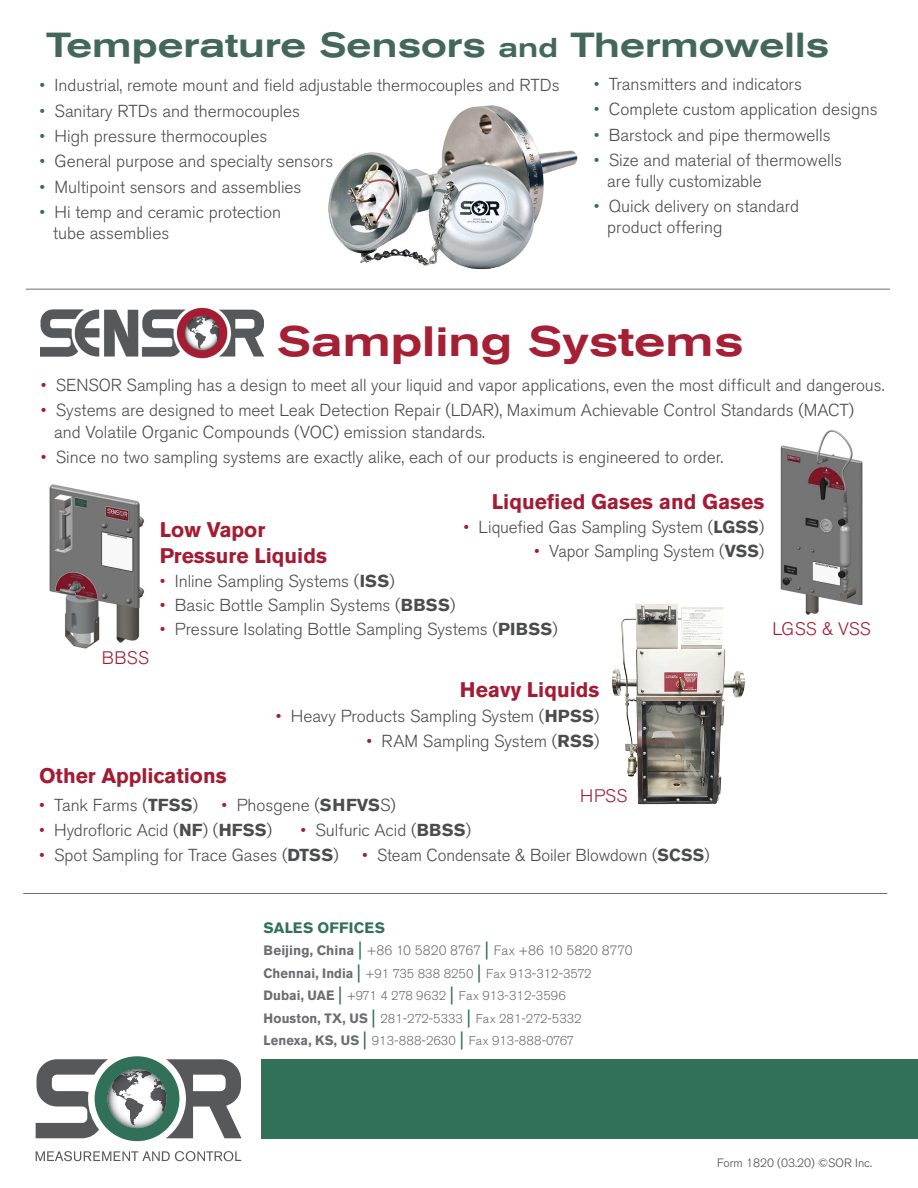
<style>
.page{position:relative;width:918px;height:1188px;background:#fff}
.page>*{position:absolute;margin:0;border:0;box-sizing:border-box;transform-origin:0 0}
.t1{font:500 expanded 42px "Akzidenz Grotesk BE";color:#a62035}
.t2{font:500 expanded 34.5px "Akzidenz Grotesk BE";color:#43685b}
.t3{font:700 21px/25.5px "Akzidenz Grotesk BE";color:#a31c34}
.t4{font:300 18px "Akzidenz Grotesk BE";letter-spacing:.02em;color:#a31c34}
.t5{font:300 17.25px/21px "Akzidenz Grotesk BE";color:#4b4c4d}
.t6{font:700 15px "Akzidenz Grotesk BE";letter-spacing:.02em;color:#327159}
.t7{font:300 13.5px "Akzidenz Grotesk BE";color:#6c6d70}
.t8{font:300 12.75px "Akzidenz Grotesk BE";color:#6c6d70}
.t9{font:300 12px "Akzidenz Grotesk BE";color:#4b4c4d}
.s1{font-size:27px}
.s2{color:#327159}
.s3{color:#a31c34}
.s4{font-weight:700}
.s5{font-weight:400;font-size:18px;color:#327159}
.s6{font-weight:700;font-size:13.5px}
</style>
<div class="page">
<img style="left:612px;top:603px;width:133px;height:202px">
<img style="left:41px;top:307px;width:223px;height:51px">
<img style="left:780px;top:429px;width:83px;height:186px">
<img style="left:49px;top:484px;width:96px;height:165px">
<svg style="left:36px;top:1151px;width:205px;height:10px"></svg>
<svg style="left:36px;top:1056px;width:206px;height:85px"></svg>
<div style="left:261px;top:1059px;width:657px;height:80px;background:#327159"></div>
<hr style="left:26px;top:289px;width:864px;height:1px;background:#6c6d70">
<img style="left:328px;top:105px;width:250px;height:165px">
<hr style="left:23px;top:893px;width:864px;height:1px;background:#6c6d70">
<p class="t2" style="left:46px;top:25px;width:785px">Temperature Sensors <span class="s1">and</span> Thermowells</p>
<p class="t5" style="left:594px;top:74px;width:210px"><span class="s2">•</span> Transmitters and indicators</p>
<p class="t5" style="left:594px;top:99px;width:285px"><span class="s2">•</span> Complete custom application designs</p>
<p class="t5" style="left:594px;top:125px;width:238px"><span class="s2">•</span> Barstock and pipe thermowells</p>
<p class="t5" style="left:607px;top:150px;width:236px;text-indent:-14px"><span class="s2">•</span> Size and material of thermowells are fully customizable</p>
<p class="t5" style="left:607px;top:196px;width:193px;text-indent:-14px"><span class="s2">•</span> Quick delivery on standard product offering</p>
<p class="t5" style="left:40px;top:75px;width:522px"><span class="s2">•</span> Industrial, remote mount and field adjustable thermocouples and RTDs</p>
<p class="t5" style="left:40px;top:100px;width:262px"><span class="s2">•</span> Sanitary RTDs and thermocouples</p>
<p class="t5" style="left:40px;top:126px;width:229px"><span class="s2">•</span> High pressure thermocouples</p>
<p class="t5" style="left:40px;top:151px;width:295px"><span class="s2">•</span> General purpose and specialty sensors</p>
<p class="t5" style="left:40px;top:176px;width:263px"><span class="s2">•</span> Multipoint sensors and assemblies</p>
<p class="t5" style="left:53px;top:202px;width:230px;text-indent:-14px"><span class="s2">•</span> Hi temp and ceramic protection tube assemblies</p>
<p class="t1" style="left:277px;top:317px;width:468px">Sampling Systems</p>
<p class="t5" style="left:41px;top:375px;width:845px"><span class="s3">•</span> SENSOR Sampling has a design to meet all your liquid and vapor applications, even the most difficult and dangerous.</p>
<p class="t5" style="left:54px;top:399px;width:802px;line-height:21.8px;text-indent:-13px"><span class="s3">•</span> Systems are designed to meet Leak Detection Repair (LDAR), Maximum Achievable Control Standards (MACT) and Volatile Organic Compounds (VOC) emission standards.</p>
<p class="t5" style="left:41px;top:446px;width:684px"><span class="s3">•</span> Since no two sampling systems are exactly alike, each of our products is engineered to order.</p>
<p class="t4" style="left:102px;top:647px;width:49px">BBSS</p>
<p class="t3" style="left:492px;top:489px;width:274px">Liquefied Gases and Gases</p>
<p class="t5" style="left:464px;top:517px;width:302px"><span class="s3">•</span> Liquefied Gas Sampling System (<span class="s4">LGSS</span>)</p>
<p class="t5" style="left:534px;top:541px;width:232px"><span class="s3">•</span> Vapor Sampling System (<span class="s4">VSS</span>)</p>
<p class="t3" style="left:160px;top:518px;width:169px">Low Vapor<br>Pressure Liquids</p>
<p class="t5" style="left:160px;top:571px;width:236px"><span class="s3">•</span> Inline Sampling Systems (<span class="s4">ISS</span>)</p>
<p class="t5" style="left:160px;top:595px;width:297px"><span class="s3">•</span> Basic Bottle Samplin Systems (<span class="s4">BBSS</span>)</p>
<p class="t5" style="left:160px;top:619px;width:400px"><span class="s3">•</span> Pressure Isolating Bottle Sampling Systems (<span class="s4">PIBSS</span>)</p>
<p class="t3" style="left:460px;top:677px;width:141px">Heavy Liquids</p>
<p class="t5" style="left:276px;top:705px;width:325px"><span class="s3">•</span> Heavy Products Sampling System (<span class="s4">HPSS</span>)</p>
<p class="t5" style="left:367px;top:730px;width:234px"><span class="s3">•</span> RAM Sampling System (<span class="s4">RSS</span>)</p>
<p class="t3" style="left:39px;top:763px;width:189px">Other Applications</p>
<p class="t5" style="left:39px;top:795px;width:161px"><span class="s3">•</span> Tank Farms (<span class="s4">TFSS</span>)</p>
<p class="t5" style="left:222px;top:795px;width:176px"><span class="s3">•</span> Phosgene (<span class="s4">SHFVS</span>S)</p>
<p class="t5" style="left:39px;top:820px;width:235px"><span class="s3">•</span> Hydrofloric Acid (<span class="s4">NF</span>) (<span class="s4">HFSS</span>)</p>
<p class="t5" style="left:300px;top:820px;width:172px"><span class="s3">•</span> Sulfuric Acid (<span class="s4">BBSS</span>)</p>
<p class="t5" style="left:39px;top:845px;width:301px"><span class="s3">•</span> Spot Sampling for Trace Gases (<span class="s4">DTSS</span>)</p>
<p class="t5" style="left:362px;top:845px;width:349px"><span class="s3">•</span> Steam Condensate &amp; Boiler Blowdown (<span class="s4">SCSS</span>)</p>
<p class="t4" style="left:580px;top:786px;width:49px">HPSS</p>
<p class="t4" style="left:773px;top:619px;width:100px">LGSS &amp; VSS</p>
<p class="t6" style="left:264px;top:919px;width:123px">SALES OFFICES</p>
<p class="t7" style="left:264px;top:943px;width:371px"><span class="s4">Beijing, China</span> <span class="s5">|</span> +86 10 5820 8767 <span class="s5">|</span> Fax +86 10 5820 8770</p>
<p class="t8" style="left:264px;top:966px;width:330px"><span class="s6">Chennai, India</span> <span class="s5">|</span> +91 735 838 8250 <span class="s5">|</span> Fax 913-312-3572</p>
<p class="t8" style="left:264px;top:989px;width:304px"><span class="s6">Dubai, UAE</span> <span class="s5">|</span> +971 4 278 9632 <span class="s5">|</span> Fax 913-312-3596</p>
<p class="t8" style="left:264px;top:1011px;width:320px"><span class="s6">Houston, TX, US</span> <span class="s5">|</span> 281-272-5333 <span class="s5">|</span> Fax 281-272-5332</p>
<p class="t8" style="left:264px;top:1034px;width:312px"><span class="s6">Lenexa, KS, US</span> <span class="s5">|</span> 913-888-2630 <span class="s5">|</span> Fax 913-888-0767</p>
<p class="t9" style="left:717px;top:1157px;width:156px">Form 1820 (03.20) ©SOR Inc.</p>
</div>
